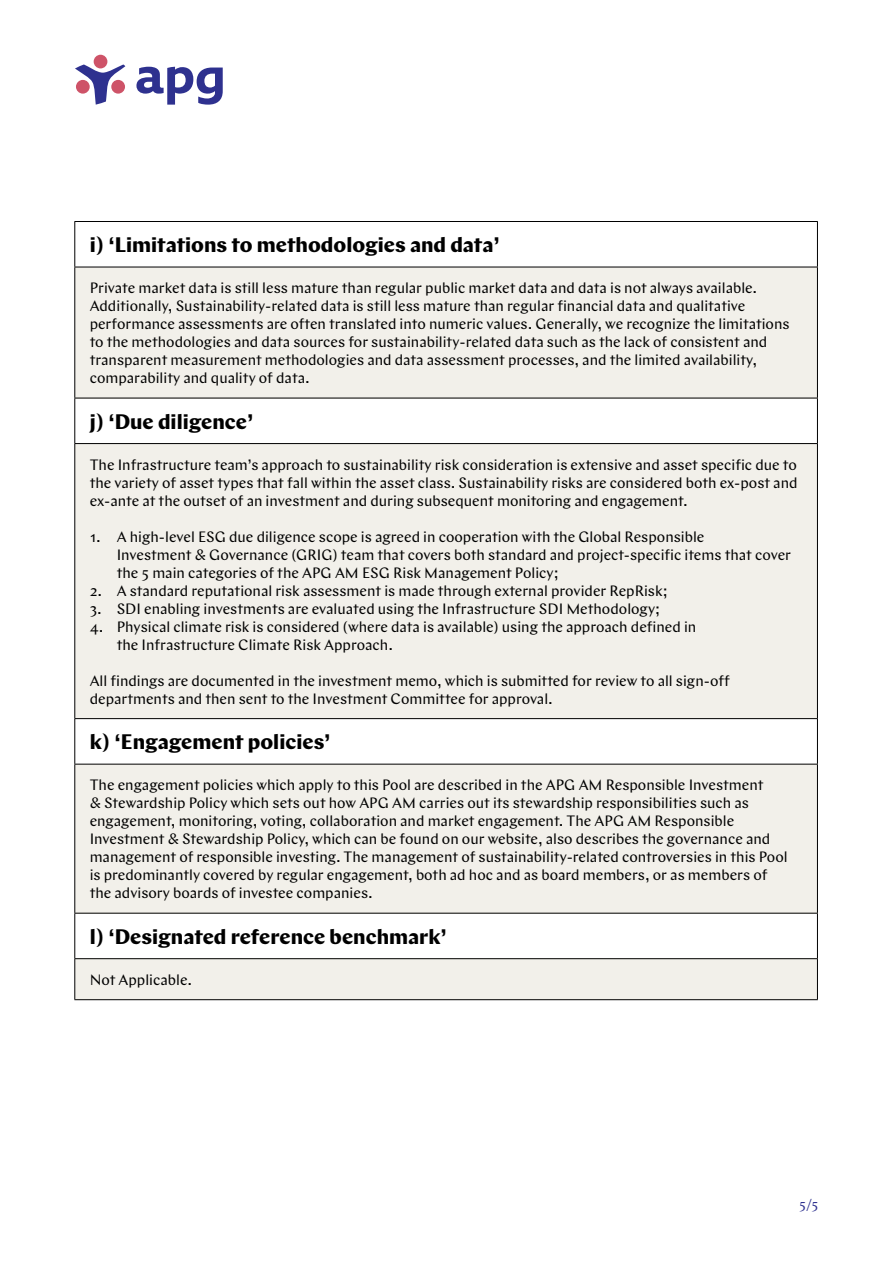
<style>
.page{position:relative;width:893px;height:1263px;background:#fff}
.page>*{position:absolute;margin:0;border:0;box-sizing:border-box;transform-origin:0 0}
.t1{font:700 21px "Chap APG";color:#000}
.Body{font:15px/18px "Chap APG";color:#000}
.t2{font:13.5px "Chap APG";color:#2e318f}
</style>
<div class="page">
<div style="left:94px;top:55px;width:13px;height:13px;background:#ce5368;border-radius:50%"></div>
<svg style="left:75px;top:64px;width:50px;height:41px"></svg>
<svg style="left:136px;top:67px;width:87px;height:38px"></svg>
<div style="left:75px;top:267px;width:742px;height:131px;background:#f2f0ea"></div>
<div style="left:75px;top:444px;width:742px;height:275px;background:#f2f0ea"></div>
<div style="left:75px;top:764px;width:742px;height:149px;background:#f2f0ea"></div>
<div style="left:75px;top:959px;width:742px;height:41px;background:#f2f0ea"></div>
<hr style="left:74px;top:221px;width:744px;height:1px;background:#000">
<hr style="left:74px;top:222px;width:1px;height:45px;background:#000">
<hr style="left:817px;top:222px;width:1px;height:45px;background:#000">
<hr style="left:74px;top:398px;width:744px;height:1px;background:#000">
<hr style="left:74px;top:398px;width:1px;height:45px;background:#000">
<hr style="left:817px;top:398px;width:1px;height:45px;background:#000">
<hr style="left:74px;top:718px;width:744px;height:1px;background:#000">
<hr style="left:74px;top:719px;width:1px;height:45px;background:#000">
<hr style="left:817px;top:719px;width:1px;height:45px;background:#000">
<hr style="left:74px;top:913px;width:744px;height:1px;background:#000">
<hr style="left:74px;top:913px;width:1px;height:45px;background:#000">
<hr style="left:817px;top:913px;width:1px;height:45px;background:#000">
<hr style="left:74px;top:999px;width:744px;height:1px;background:#000">
<hr style="left:74px;top:267px;width:744px;height:1px;background:#000">
<hr style="left:74px;top:267px;width:1px;height:131px;background:#000">
<hr style="left:817px;top:267px;width:1px;height:131px;background:#000">
<hr style="left:74px;top:443px;width:744px;height:1px;background:#000">
<hr style="left:74px;top:444px;width:1px;height:274px;background:#000">
<hr style="left:817px;top:444px;width:1px;height:274px;background:#000">
<hr style="left:74px;top:764px;width:744px;height:1px;background:#000">
<hr style="left:74px;top:764px;width:1px;height:149px;background:#000">
<hr style="left:817px;top:764px;width:1px;height:149px;background:#000">
<hr style="left:74px;top:958px;width:744px;height:1px;background:#000">
<hr style="left:74px;top:959px;width:1px;height:40px;background:#000">
<hr style="left:817px;top:959px;width:1px;height:40px;background:#000">
<p class="t1" style="left:90px;top:231px;width:412px">i) ‘Limitations to methodologies and data’</p>
<p class="Body" style="left:90px;top:279px;width:701px">Private market data is still less mature than regular public market data and data is not always available.<br>Additionally, Sustainability-related data is still less mature than regular financial data and qualitative performance assessments are often translated into numeric values. Generally, we recognize the limitations to the methodologies and data sources for sustainability-related data such as the lack of consistent and transparent measurement methodologies and data assessment processes, and the limited availability, comparability and quality of data.</p>
<p class="t1" style="left:90px;top:408px;width:165px">j) ‘Due diligence’</p>
<p class="Body" style="left:90px;top:455px;width:709px;text-align:justify">The Infrastructure team’s approach to sustainability risk consideration is extensive and asset specific due to the variety of asset types that fall within the asset class. Sustainability risks are considered both ex-post and ex-ante at the outset of an investment and during subsequent monitoring and engagement.</p>
<p class="Body" style="left:117px;top:527px;width:676px;text-indent:-27px">1. A high-level ESG due diligence scope is agreed in cooperation with the Global Responsible<br>Investment &amp; Governance (GRIG) team that covers both standard and project-specific items that cover the 5 main categories of the APG AM ESG Risk Management Policy;</p>
<p class="Body" style="left:90px;top:581px;width:579px">2. A standard reputational risk assessment is made through external provider RepRisk;</p>
<p class="Body" style="left:90px;top:599px;width:572px">3. SDI enabling investments are evaluated using the Infrastructure SDI Methodology;</p>
<p class="Body" style="left:117px;top:617px;width:581px;text-indent:-27px">4. Physical climate risk is considered (where data is available) using the approach defined in the Infrastructure Climate Risk Approach.</p>
<p class="Body" style="left:90px;top:671px;width:642px">All findings are documented in the investment memo, which is submitted for review to all sign-off departments and then sent to the Investment Committee for approval.</p>
<p class="t1" style="left:90px;top:728px;width:242px">k) ‘Engagement policies’</p>
<p class="Body" style="left:90px;top:776px;width:699px">The engagement policies which apply to this Pool are described in the APG AM Responsible Investment<br>&amp; Stewardship Policy which sets out how APG AM carries out its stewardship responsibilities such as engagement, monitoring, voting, collaboration and market engagement. The APG AM Responsible Investment &amp; Stewardship Policy, which can be found on our website, also describes the governance and management of responsible investing. The management of sustainability-related controversies in this Pool is predominantly covered by regular engagement, both ad hoc and as board members, or as members of the advisory boards of investee companies.</p>
<p class="t1" style="left:90px;top:923px;width:359px">l) ‘Designated reference benchmark’</p>
<p class="Body" style="left:90px;top:970px;width:104px">Not Applicable.</p>
<p class="t2" style="left:799px;top:1196px;width:21px">5/5</p>
</div>
